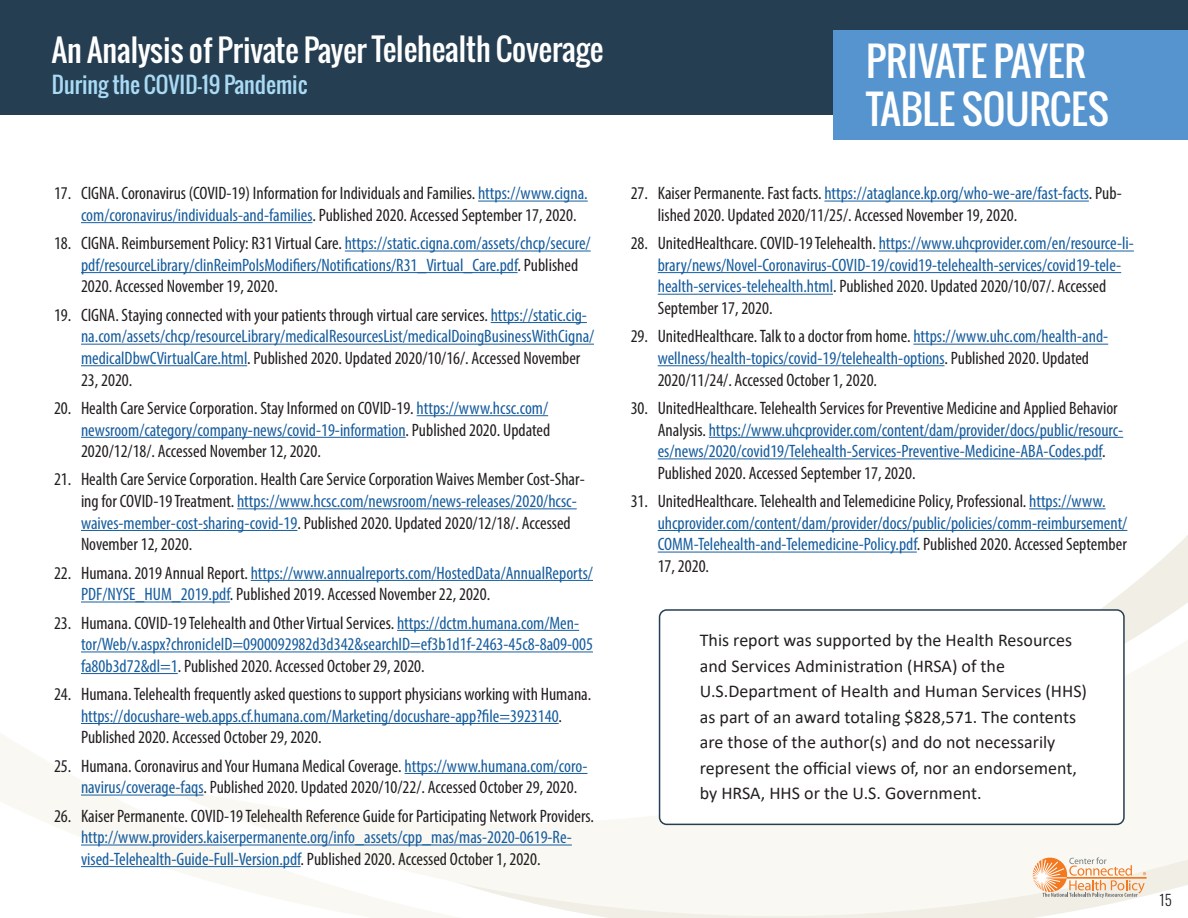
<style>
.page{position:relative;width:1188px;height:918px;background:#fff}
.page>*{position:absolute;margin:0;border:0;box-sizing:border-box;transform-origin:0 0}
.chapter{font:39.3px "Oswald";color:#fff}
.t1{font:30.3px "Oswald";color:#fff}
.t2{font:22.05px "Oswald";color:#a9dbf5}
.Paragraph_Style_1{font:condensed 18px/21.6px "Myriad Pro";color:#175d9e}
.Paragraph_Style_1-2{font:condensed 18px/21.6px "Myriad Pro";color:#231f20}
.t3{font:18px/25.5px "Calibri";color:#231f20}
.t4{font:300 15px "Oswald";color:#231f20}
.s1{color:#175d9e}
.s2{color:#231f20}
</style>
<div class="page">
<div style="left:0;top:0;width:1188px;height:114px;background:#263e51"></div>
<svg style="left:135px;top:629px;width:1053px;height:289px"></svg>
<svg style="left:794px;top:529px;width:394px;height:233px"></svg>
<svg style="left:0;top:713px;width:632px;height:205px"></svg>
<hr style="left:478px;top:201px;width:110px;height:1px;background:#175d9e">
<hr style="left:81px;top:222px;width:231px;height:1px;background:#175d9e">
<hr style="left:345px;top:251px;width:246px;height:1px;background:#175d9e">
<hr style="left:81px;top:272px;width:437px;height:1px;background:#175d9e">
<hr style="left:491px;top:322px;width:96px;height:1px;background:#175d9e">
<hr style="left:81px;top:344px;width:513px;height:1px;background:#175d9e">
<hr style="left:81px;top:365px;width:166px;height:1px;background:#175d9e">
<hr style="left:417px;top:415px;width:131px;height:1px;background:#175d9e">
<hr style="left:81px;top:437px;width:325px;height:1px;background:#175d9e">
<hr style="left:237px;top:508px;width:340px;height:1px;background:#175d9e">
<hr style="left:81px;top:530px;width:216px;height:1px;background:#175d9e">
<hr style="left:251px;top:580px;width:342px;height:1px;background:#175d9e">
<hr style="left:81px;top:602px;width:149px;height:1px;background:#175d9e">
<hr style="left:397px;top:630px;width:182px;height:1px;background:#175d9e">
<hr style="left:81px;top:652px;width:512px;height:1px;background:#175d9e">
<hr style="left:81px;top:673px;width:97px;height:1px;background:#175d9e">
<hr style="left:81px;top:723px;width:478px;height:1px;background:#175d9e">
<hr style="left:405px;top:773px;width:183px;height:1px;background:#175d9e">
<hr style="left:81px;top:795px;width:122px;height:1px;background:#175d9e">
<hr style="left:81px;top:845px;width:491px;height:1px;background:#175d9e">
<hr style="left:81px;top:866px;width:220px;height:1px;background:#175d9e">
<hr style="left:824px;top:201px;width:265px;height:1px;background:#175d9e">
<hr style="left:879px;top:251px;width:255px;height:1px;background:#175d9e">
<hr style="left:658px;top:272px;width:463px;height:1px;background:#175d9e">
<hr style="left:658px;top:294px;width:175px;height:1px;background:#175d9e">
<hr style="left:913px;top:344px;width:195px;height:1px;background:#175d9e">
<hr style="left:658px;top:365px;width:287px;height:1px;background:#175d9e">
<hr style="left:709px;top:437px;width:414px;height:1px;background:#175d9e">
<hr style="left:658px;top:458px;width:444px;height:1px;background:#175d9e">
<hr style="left:1029px;top:508px;width:77px;height:1px;background:#175d9e">
<hr style="left:658px;top:530px;width:469px;height:1px;background:#175d9e">
<hr style="left:658px;top:552px;width:259px;height:1px;background:#175d9e">
<svg style="left:1033px;top:857px;width:114px;height:41px"></svg>
<div style="left:834px;top:30px;width:354px;height:110px;background:#5594ce"></div>
<div style="left:660px;top:610px;width:464px;height:214px;background:#fff;border-radius:7px"></div>
<div style="left:659px;top:609px;width:466px;height:216px;border:2px solid #263e51;border-radius:7px"></div>
<p class="t1" style="left:52px;top:27px;width:553px">An Analysis of Private Payer Telehealth Coverage</p>
<p class="t2" style="left:52px;top:68px;width:257px">During the COVID-19 Pandemic</p>
<p class="Paragraph_Style_1-2" style="left:81px;top:182px;width:508px;text-indent:-27px">17. CIGNA. Coronavirus (COVID-19) Information for Individuals and Families. <span class="s1">https://www.cigna. com/coronavirus/individuals-and-families</span>. Published 2020. Accessed September 17, 2020.</p>
<p class="Paragraph_Style_1" style="left:81px;top:232px;width:511px;text-indent:-27px"><span class="s2">18. CIGNA. Reimbursement Policy: R31 Virtual Care.</span> https://static.cigna.com/assets/chcp/secure/ pdf/resourceLibrary/clinReimPolsModifiers/Notifications/R31_Virtual_Care.pdf<span class="s2">. Published<br>2020. Accessed November 19, 2020.</span></p>
<p class="Paragraph_Style_1" style="left:81px;top:304px;width:515px;text-indent:-27px"><span class="s2">19. CIGNA. Staying connected with your patients through virtual care services.</span> https://static.cig&shy;na.com/assets/chcp/resourceLibrary/medicalResourcesList/medicalDoingBusinessWithCigna/ medicalDbwCVirtualCare.html<span class="s2">. Published 2020. Updated 2020/10/16/. Accessed November 23, 2020.</span></p>
<p class="Paragraph_Style_1-2" style="left:81px;top:397px;width:471px;text-indent:-27px">20. Health Care Service Corporation. Stay Informed on COVID-19. <span class="s1">https://www.hcsc.com/ newsroom/category/company-news/covid-19-information</span>. Published 2020. Updated<br>2020/12/18/. Accessed November 12, 2020.</p>
<p class="Paragraph_Style_1-2" style="left:81px;top:468px;width:505px;text-indent:-27px">21. Health Care Service Corporation. Health Care Service Corporation Waives Member Cost-Shar&shy;ing for COVID-19 Treatment. <span class="s1">https://www.hcsc.com/newsroom/news-releases/2020/hcsc&shy;waives-member-cost-sharing-covid-19</span>. Published 2020. Updated 2020/12/18/. Accessed November 12, 2020.</p>
<p class="Paragraph_Style_1" style="left:81px;top:562px;width:513px;text-indent:-27px"><span class="s2">22. Humana. 2019 Annual Report.</span> https://www.annualreports.com/HostedData/AnnualReports/<br>PDF/NYSE_HUM_2019.pdf<span class="s2">. Published 2019. Accessed November 22, 2020.</span></p>
<p class="Paragraph_Style_1" style="left:81px;top:612px;width:513px;text-indent:-27px"><span class="s2">23. Humana. COVID-19 Telehealth and Other Virtual Services.</span> https://dctm.humana.com/Men&shy;tor/Web/v.aspx?chronicleID=0900092982d3d342&amp;searchID=ef3b1d1f-2463-45c8-8a09-005 fa80b3d72&amp;dl=1<span class="s2">. Published 2020. Accessed October 29, 2020.</span></p>
<p class="Paragraph_Style_1-2" style="left:81px;top:683px;width:512px;text-indent:-27px">24. Humana. Telehealth frequently asked questions to support physicians working with Humana. <span class="s1">https://docushare-web.apps.cf.humana.com/Marketing/docushare-app?file=3923140</span>.<br>Published 2020. Accessed October 29, 2020.</p>
<p class="Paragraph_Style_1-2" style="left:81px;top:755px;width:508px;text-indent:-27px">25. Humana. Coronavirus and Your Humana Medical Coverage. <span class="s1">https://www.humana.com/coro&shy;navirus/coverage-faqs</span>. Published 2020. Updated 2020/10/22/. Accessed October 29, 2020.</p>
<p class="Paragraph_Style_1-2" style="left:81px;top:805px;width:515px;text-indent:-27px">26. Kaiser Permanente. COVID-19 Telehealth Reference Guide for Participating Network Providers. <span class="s1">http://www.providers.kaiserpermanente.org/info_assets/cpp_mas/mas-2020-0619-Re&shy;vised-Telehealth-Guide-Full-Version.pdf</span>. Published 2020. Accessed October 1, 2020.</p>
<p class="chapter" style="left:866px;top:31px;width:221px">PRIVATE PAYER</p>
<p class="chapter" style="left:866px;top:79px;width:244px">TABLE SOURCES</p>
<p class="Paragraph_Style_1-2" style="left:658px;top:182px;width:466px;text-indent:-27px">27. Kaiser Permanente. Fast facts. <span class="s1">https://ataglance.kp.org/who-we-are/fast-facts</span>. Pub&shy;lished 2020. Updated 2020/11/25/. Accessed November 19, 2020.</p>
<p class="Paragraph_Style_1" style="left:658px;top:232px;width:478px;text-indent:-27px"><span class="s2">28. UnitedHealthcare. COVID-19 Telehealth.</span> https://www.uhcprovider.com/en/resource-li&shy;brary/news/Novel-Coronavirus-COVID-19/covid19-telehealth-services/covid19-tele&shy;health-services-telehealth.html<span class="s2">. Published 2020. Updated 2020/10/07/. Accessed September 17, 2020.</span></p>
<p class="Paragraph_Style_1-2" style="left:658px;top:325px;width:452px;text-indent:-27px">29. UnitedHealthcare. Talk to a doctor from home. <span class="s1">https://www.uhc.com/health-and&shy;wellness/health-topics/covid-19/telehealth-options</span>. Published 2020. Updated<br>2020/11/24/. Accessed October 1, 2020.</p>
<p class="Paragraph_Style_1" style="left:658px;top:397px;width:467px;text-indent:-27px"><span class="s2">30. UnitedHealthcare. Telehealth Services for Preventive Medicine and Applied Behavior Analysis.</span> https://www.uhcprovider.com/content/dam/provider/docs/public/resourc&shy;es/news/2020/covid19/Telehealth-Services-Preventive-Medicine-ABA-Codes.pdf<span class="s2">.<br>Published 2020. Accessed September 17, 2020.</span></p>
<p class="Paragraph_Style_1" style="left:658px;top:490px;width:471px;text-indent:-27px"><span class="s2">31. UnitedHealthcare. Telehealth and Telemedicine Policy, Professional.</span> https://www. uhcprovider.com/content/dam/provider/docs/public/policies/comm-reimbursement/ COMM-Telehealth-and-Telemedicine-Policy.pdf<span class="s2">. Published 2020. Accessed September 17, 2020.</span></p>
<p class="t3" style="left:700px;top:627px;width:389px">This report was supported by the Health Resources and Services Administration (HRSA) of the U.S.Department of Health and Human Services (HHS) as part of an award totaling $828,571. The contents are those of the author(s) and do not necessarily represent the official views of, nor an endorsement, by HRSA, HHS or the U.S. Government.</p>
<p class="t4" style="left:1159px;top:886px;width:14px">15</p>
</div>
